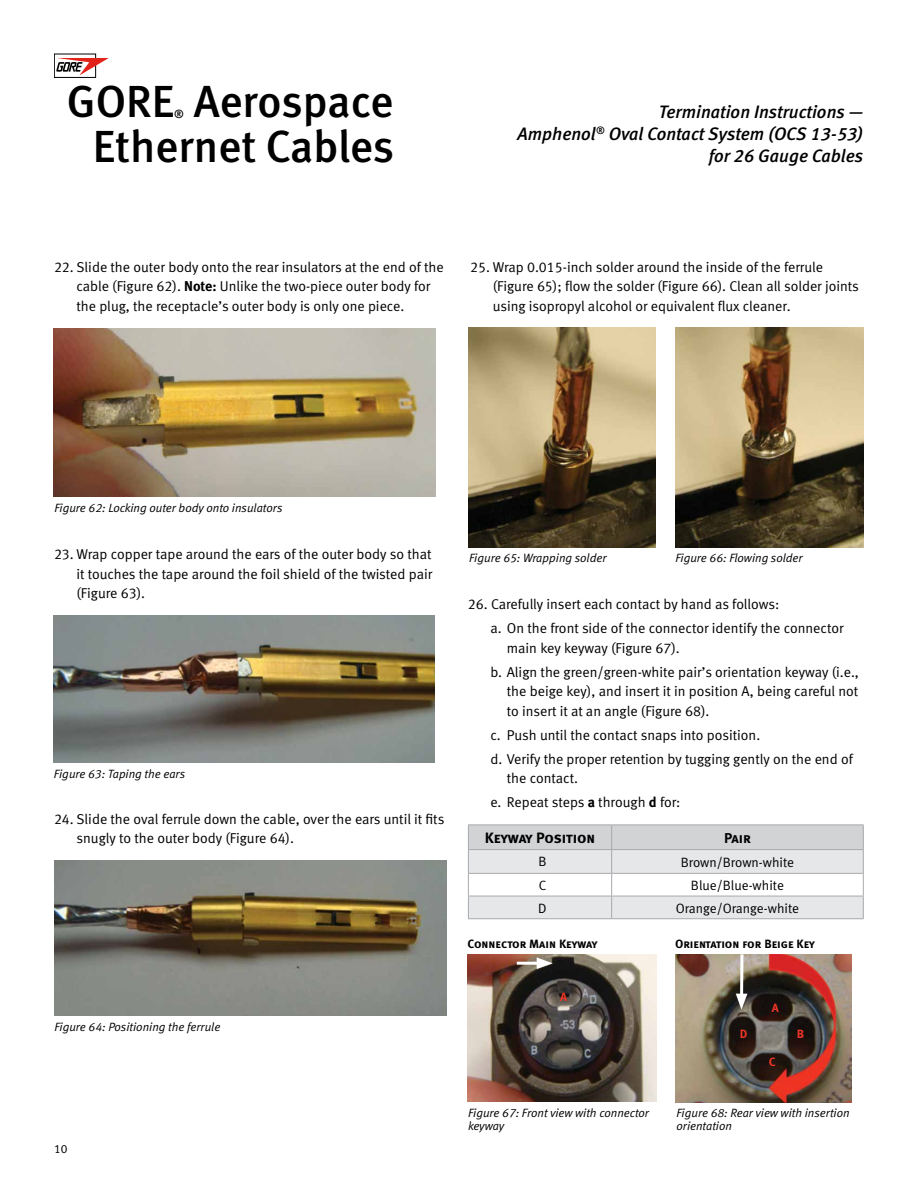
<style>
.page{position:relative;width:918px;height:1188px;background:#fff}
.page>*{position:absolute;margin:0;border:0;box-sizing:border-box;transform-origin:0 0}
.t1{font:44.85px "Meta Medium LF";color:#000}
.t2{font:italic 18px/21.6px "Meta Medium LF";color:#000;text-align:right}
.t3{font:15px "Meta Bold LF Caps";letter-spacing:-.01em;color:#000}
.t4{font:14.25px/19.5px "Meta Normal LF";color:#000}
.t5{font:14.25px "Meta Bold LF Caps";color:#000}
.t6{font:13.5px "Meta Normal LF";color:#000}
.t7{font:italic 12px/13.5px "Meta Normal LF";color:#000}
.t8{font:12px "Meta Bold LF Caps";color:#000}
.t9{font:12px "Meta Bold LF Caps";color:#ee3525}
.t10{font:12px "Meta Normal LF";color:#000}
.t11{font:11.55px "Meta Medium LF";color:#000}
.s1{font-family:"Meta Bold LF"}
</style>
<div class="page">
<img style="left:53px;top:328px;width:382px;height:168px">
<img style="left:468px;top:328px;width:187px;height:219px">
<img style="left:468px;top:954px;width:189px;height:148px">
<img style="left:675px;top:954px;width:177px;height:148px">
<img style="left:676px;top:328px;width:187px;height:219px">
<img style="left:53px;top:616px;width:382px;height:147px">
<img style="left:54px;top:860px;width:392px;height:156px">
<svg style="left:468px;top:825px;width:396px;height:94px"></svg>
<hr style="left:740px;top:954px;width:3px;height:45px;background:#fff">
<svg style="left:736px;top:994px;width:11px;height:16px"></svg>
<div style="left:54px;top:54px;width:42px;height:24px;border:1px solid #000"></div>
<svg style="left:56px;top:58px;width:53px;height:17px"></svg>
<hr style="left:517px;top:962px;width:25px;height:3px;background:#fff">
<svg style="left:537px;top:957px;width:16px;height:12px"></svg>
<h1 class="t1" style="left:67px;top:75px;width:328px">GORE Aerospace</h1>
<p class="t11" style="left:174px;top:107px;width:11px">®</p>
<h1 class="t1" style="left:93px;top:120px;width:303px">Ethernet Cables</h1>
<p class="t2" style="left:517px;top:101px;width:347px">Termination Instructions —<br>Amphenol<sup>®</sup> Oval Contact System (OCS 13-53) for 26 Gauge Cables</p>
<p class="t4" style="left:77px;top:257px;width:369px;text-indent:-23px">22. Slide the outer body onto the rear insulators at the end of the cable (Figure 62). <span class="s1">Note:</span> Unlike the two-piece outer body for the plug, the receptacle’s outer body is only one piece.</p>
<p class="t4" style="left:493px;top:257px;width:368px;text-indent:-23px">25. Wrap 0.015-inch solder around the inside of the ferrule (Figure 65); flow the solder (Figure 66). Clean all solder joints using isopropyl alcohol or equivalent flux cleaner.</p>
<p class="t7" style="left:54px;top:501px;width:230px">Figure 62: Locking outer body onto insulators</p>
<p class="t4" style="left:77px;top:544px;width:357px;text-align:justify;text-indent:-23px">23. Wrap copper tape around the ears of the outer body so that it touches the tape around the foil shield of the twisted pair (Figure 63).</p>
<p class="t7" style="left:54px;top:767px;width:133px">Figure 63: Taping the ears</p>
<p class="t4" style="left:77px;top:809px;width:369px;text-indent:-23px">24. Slide the oval ferrule down the cable, over the ears until it fits snugly to the outer body (Figure 64).</p>
<p class="t7" style="left:54px;top:1020px;width:167px">Figure 64: Positioning the ferrule</p>
<p class="t10" style="left:54px;top:1141px;width:15px">10</p>
<p class="t7" style="left:469px;top:551px;width:139px">Figure 65: Wrapping solder</p>
<p class="t7" style="left:675px;top:551px;width:129px">Figure 66: Flowing solder</p>
<p class="t4" style="left:490px;top:592px;width:355px;line-height:24px;text-indent:-23px">26. Carefully insert each contact by hand as follows:<br>a. On the front side of the connector identify the connector</p>
<p class="t4" style="left:490px;top:636px;width:370px;line-height:24px;text-indent:17px">main key keyway (Figure 67).<br>b. Align the green/green-white pair’s orientation keyway (i.e.,</p>
<p class="t4" style="left:507px;top:681px;width:353px">the beige key), and insert it in position A, being careful not to insert it at an angle (Figure 68).</p>
<p class="t4" style="left:490px;top:723px;width:364px;line-height:24px">c. Push until the contact snaps into position.<br>d. Verify the proper retention by tugging gently on the end of</p>
<p class="t4" style="left:490px;top:766px;width:192px;line-height:24px;text-indent:17px">the contact.<br>e. Repeat steps <span class="s1">a</span> through <span class="s1">d</span> for:</p>
<p class="t3" style="left:485px;top:829px;width:112px">Keyway Position</p>
<p class="t5" style="left:724px;top:829px;width:28px">Pair</p>
<p class="t6" style="left:538px;top:854px;width:10px">B</p>
<p class="t6" style="left:681px;top:854px;width:115px">Brown/Brown-white</p>
<p class="t6" style="left:539px;top:878px;width:9px">C</p>
<p class="t6" style="left:691px;top:878px;width:94px">Blue/Blue-white</p>
<p class="t6" style="left:538px;top:900px;width:10px">D</p>
<p class="t6" style="left:676px;top:900px;width:125px">Orange/Orange-white</p>
<p class="t8" style="left:468px;top:937px;width:131px">Connector Main Keyway</p>
<p class="t8" style="left:675px;top:937px;width:141px">Orientation for Beige Key</p>
<p class="t9" style="left:560px;top:989px;width:8px">A</p>
<p class="t9" style="left:740px;top:1027px;width:9px">D</p>
<p class="t9" style="left:772px;top:1001px;width:8px">A</p>
<p class="t9" style="left:769px;top:1055px;width:9px">C</p>
<p class="t9" style="left:797px;top:1026px;width:9px">B</p>
<p class="t7" style="left:468px;top:1106px;width:183px">Figure 67: Front view with connector keyway</p>
<p class="t7" style="left:676px;top:1106px;width:175px">Figure 68: Rear view with insertion orientation</p>
</div>
